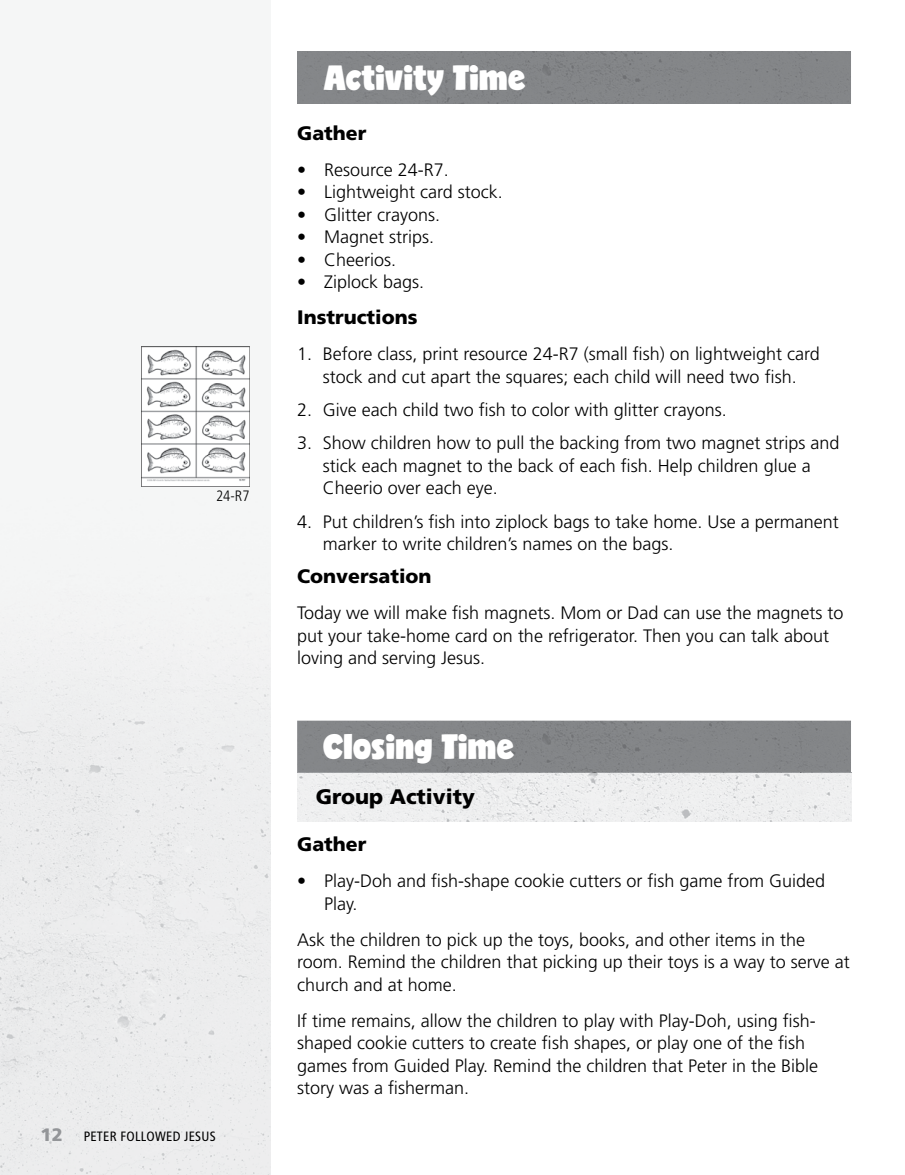
<style>
.page{position:relative;width:905px;height:1175px;background:#fff}
.page>*{position:absolute;margin:0;border:0;box-sizing:border-box;transform-origin:0 0}
.t1{font:33px "Candy";color:#fff}
.t2{font:900 21px "Frutiger LT Std";color:#000}
.t3{font:900 19.5px "Frutiger LT Std";color:#000}
.t4{font:300 18px/22.5px "Frutiger LT Std";color:#000}
.t5{font:900 18px "Frutiger LT Std";color:#939598}
.t6{font:300 condensed 15px "Frutiger LT Std";color:#000}
.t7{font:condensed 13.5px "Frutiger LT Std";letter-spacing:.02em;color:#000}
</style>
<div class="page">
<div style="left:0;top:346px;width:270px;height:828px;background:#edeeef"></div>
<div style="left:297px;top:52px;width:553px;height:52px;background:#848688"></div>
<img style="left:297px;top:720px;width:554px;height:101px">
<img style="left:297px;top:772px;width:554px;height:1px">
<svg style="left:141px;top:347px;width:109px;height:140px"></svg>
<p class="t6" style="left:216px;top:487px;width:35px">24-R7</p>
<p class="t5" style="left:40px;top:1124px;width:24px">12</p>
<p class="t7" style="left:84px;top:1128px;width:134px">PETER FOLLOWED JESUS</p>
<h1 class="t1" style="left:324px;top:63px;width:204px">Activity Time</h1>
<p class="t3" style="left:297px;top:121px;width:71px">Gather</p>
<p class="t4" style="left:297px;top:158px;width:153px">• Resource 24-R7.</p>
<p class="t4" style="left:297px;top:181px;width:207px">• Lightweight card stock.</p>
<p class="t4" style="left:297px;top:203px;width:144px">• Glitter crayons.</p>
<p class="t4" style="left:297px;top:226px;width:139px">• Magnet strips.</p>
<p class="t4" style="left:297px;top:248px;width:101px">• Cheerios.</p>
<p class="t4" style="left:297px;top:271px;width:129px">• Ziplock bags.</p>
<p class="t3" style="left:297px;top:305px;width:122px">Instructions</p>
<p class="t4" style="left:297px;top:343px;width:524px;text-align:center">1. Before class, print resource 24-R7 (small fish) on lightweight card stock and cut apart the squares; each child will need two fish.</p>
<p class="t4" style="left:297px;top:399px;width:431px">2. Give each child two fish to color with glitter crayons.</p>
<p class="t4" style="left:323px;top:432px;width:518px;text-indent:-26px">3. Show children how to pull the backing from two magnet strips and stick each magnet to the back of each fish. Help children glue a<br>Cheerio over each eye.</p>
<p class="t4" style="left:323px;top:510px;width:517px;text-indent:-26px">4. Put children’s fish into ziplock bags to take home. Use a permanent marker to write children’s names on the bags.</p>
<p class="t3" style="left:297px;top:565px;width:136px">Conversation</p>
<p class="t4" style="left:297px;top:602px;width:548px">Today we will make fish magnets. Mom or Dad can use the magnets to put your take-home card on the refrigerator. Then you can talk about loving and serving Jesus.</p>
<h1 class="t1" style="left:323px;top:731px;width:193px">Closing Time</h1>
<p class="t2" style="left:316px;top:784px;width:160px">Group Activity</p>
<p class="t3" style="left:297px;top:832px;width:71px">Gather</p>
<p class="t4" style="left:324px;top:870px;width:502px;text-indent:-27px">• Play-Doh and fish-shape cookie cutters or fish game from Guided<br>Play.</p>
<p class="t4" style="left:297px;top:928px;width:554px">Ask the children to pick up the toys, books, and other items in the room. Remind the children that picking up their toys is a way to serve at church and at home.</p>
<p class="t4" style="left:297px;top:1009px;width:522px">If time remains, allow the children to play with Play-Doh, using fish&shy;shaped cookie cutters to create fish shapes, or play one of the fish games from Guided Play. Remind the children that Peter in the Bible story was a fisherman.</p>
</div>
